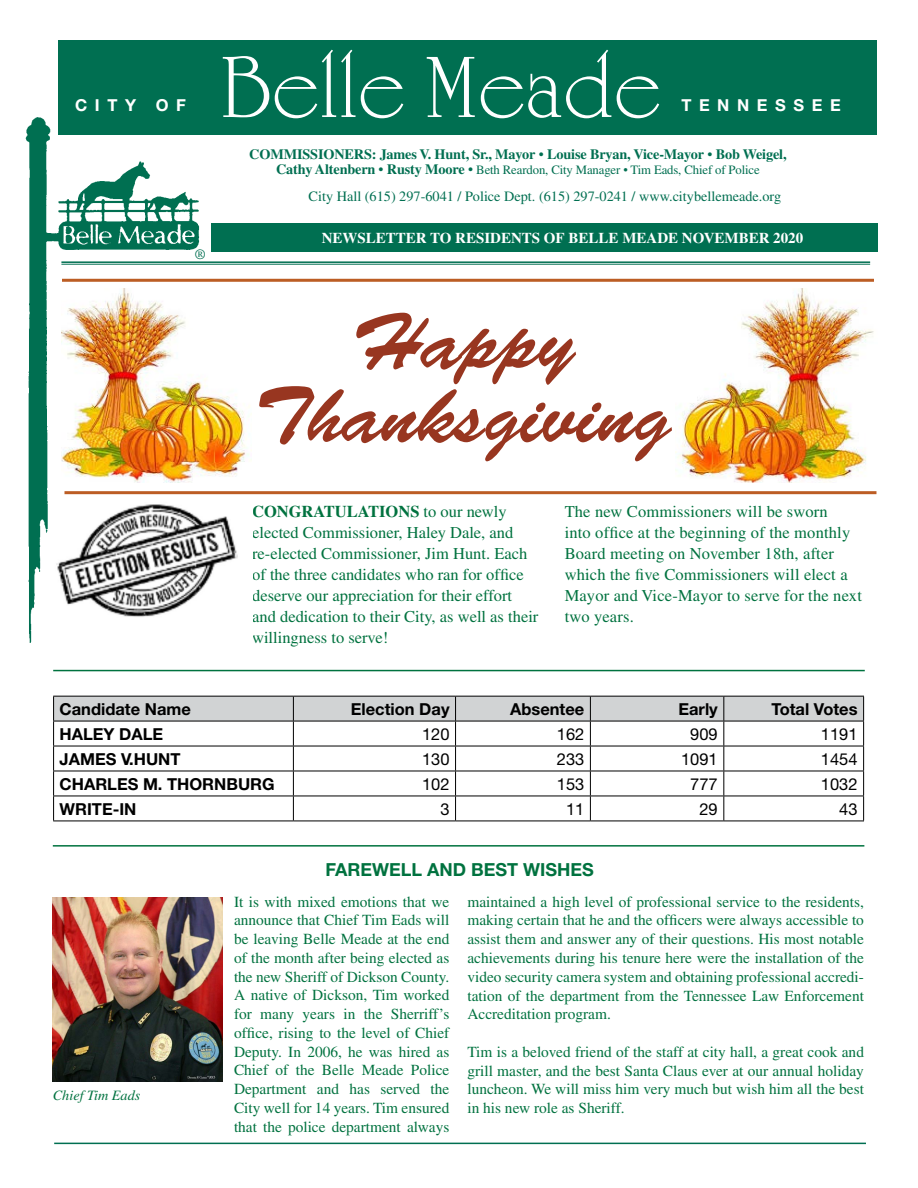
<style>
.page{position:relative;width:918px;height:1188px;background:#fff}
.page>*{position:absolute;margin:0;border:0;box-sizing:border-box;transform-origin:0 0}
.t1{font:90px "University Roman Plain";color:#fff}
.t2{font:79.5px/73.5px "Brush Script Std";color:#983620;text-align:center}
.t3{font:700 18px "Helvetica Neue";color:#00723f}
.t4{font:16.5px/21px "Times";color:#00723f}
.t5{font:700 16.5px "Helvetica Neue";color:#000}
.t6{font:16.5px "Helvetica Neue";color:#000}
.t7{font:700 16.5px "Helvetica Neue";letter-spacing:.46em;color:#fff}
.t8{font:15.3px/18.8px "Times";color:#00723f;text-align:justify}
.t9{font:700 15px "Times";color:#fff}
.t10{font:14.25px "Times";color:#006f51}
.t11{font:700 14.25px "Times";letter-spacing:-.01em;color:#006f51}
.t12{font:italic 14.25px "Times";color:#00723f}
.t13{font:12.75px "Times";letter-spacing:-.01em;color:#006f51}
.s1{font-weight:400}
.s2{font-weight:700;font-size:14.25px}
.s3{font-size:14.25px}
.s4{font-weight:700}
</style>
<div class="page">
<div style="left:58px;top:40px;width:820px;height:95px;background:#006f51"></div>
<div style="left:211px;top:223px;width:667px;height:28px;background:#006f51"></div>
<hr style="left:61px;top:261px;width:809px;height:2px;background:#006f51">
<hr style="left:61px;top:264px;width:809px;height:1px;background:#006f51">
<img style="left:25px;top:117px;width:180px;height:525px">
<hr style="left:54px;top:1143px;width:812px;height:1px;background:#006f51">
<hr style="left:53px;top:670px;width:812px;height:1px;background:#00723f">
<img style="left:676px;top:288px;width:198px;height:194px">
<hr style="left:64px;top:491px;width:812px;height:3px;background:#bc5d24">
<img style="left:54px;top:498px;width:184px;height:144px">
<svg style="left:53px;top:696px;width:811px;height:125px"></svg>
<hr style="left:53px;top:821px;width:240px;height:1px;background:#000">
<hr style="left:293px;top:821px;width:163px;height:1px;background:#000">
<hr style="left:456px;top:821px;width:134px;height:1px;background:#000">
<hr style="left:590px;top:821px;width:134px;height:1px;background:#000">
<hr style="left:724px;top:821px;width:140px;height:1px;background:#000">
<hr style="left:53px;top:845px;width:811px;height:2px;background:#00723f">
<img style="left:53px;top:898px;width:169px;height:184px">
<hr style="left:62px;top:279px;width:812px;height:3px;background:#bc5d24">
<img style="left:61px;top:288px;width:189px;height:194px">
<p class="t7" style="left:75px;top:95px;width:112px">CITY OF</p>
<p class="t10" style="left:195px;top:246px;width:12px">®</p>
<h1 class="t1" style="left:220px;top:33px;width:443px">Belle Meade</h1>
<p class="t7" style="left:681px;top:95px;width:161px">TENNESSEE</p>
<p class="t11" style="left:249px;top:146px;width:539px">COMMISSIONERS: James V. Hunt, Sr., Mayor <span class="s1">•</span> Louise Bryan, Vice-Mayor <span class="s1">•</span> Bob Weigel,</p>
<p class="t13" style="left:276px;top:163px;width:485px"><span class="s2">Cathy Altenbern</span> <span class="s3">•</span> <span class="s2">Rusty Moore</span> <span class="s3">•</span> Beth Reardon, City Manager • Tim Eads, Chief of Police</p>
<p class="t10" style="left:309px;top:188px;width:474px">City Hall (615) 297-6041 / Police Dept. (615) 297-0241 / www.citybellemeade.org</p>
<p class="t9" style="left:322px;top:229px;width:483px">NEWSLETTER TO RESIDENTS OF BELLE MEADE NOVEMBER 2020</p>
<h2 class="t2" style="left:255px;top:307px;width:418px">Happy<br>Thanksgiving</h2>
<p class="t4" style="left:252px;top:501px;width:288px"><span class="s4">CONGRATULATIONS</span> to our newly elected Commissioner, Haley Dale, and re-elected Commissioner, Jim Hunt. Each of the three candidates who ran for office deserve our appreciation for their effort and dedication to their City, as well as their willingness to serve!</p>
<p class="t4" style="left:565px;top:501px;width:299px">The new Commissioners will be sworn<br>into office at the beginning of the monthly Board meeting on November 18th, after which the five Commissioners will elect a Mayor and Vice-Mayor to serve for the next two years.</p>
<p class="t5" style="left:60px;top:699px;width:133px">Candidate Name</p>
<p class="t5" style="left:351px;top:699px;width:100px">Election Day</p>
<p class="t5" style="left:510px;top:699px;width:76px">Absentee</p>
<p class="t5" style="left:678px;top:699px;width:41px">Early</p>
<p class="t5" style="left:771px;top:699px;width:88px">Total Votes</p>
<p class="t5" style="left:60px;top:724px;width:105px">HALEY DALE</p>
<p class="t6" style="left:422px;top:724px;width:29px">120</p>
<p class="t6" style="left:557px;top:724px;width:29px">162</p>
<p class="t6" style="left:690px;top:724px;width:29px">909</p>
<p class="t6" style="left:821px;top:724px;width:38px">1191</p>
<p class="t5" style="left:60px;top:749px;width:123px">JAMES V.HUNT</p>
<p class="t6" style="left:422px;top:749px;width:29px">130</p>
<p class="t6" style="left:557px;top:749px;width:29px">233</p>
<p class="t6" style="left:681px;top:749px;width:38px">1091</p>
<p class="t6" style="left:821px;top:749px;width:38px">1454</p>
<p class="t5" style="left:60px;top:774px;width:217px">CHARLES M. THORNBURG</p>
<p class="t6" style="left:422px;top:774px;width:29px">102</p>
<p class="t6" style="left:557px;top:774px;width:29px">153</p>
<p class="t6" style="left:690px;top:774px;width:29px">777</p>
<p class="t6" style="left:821px;top:774px;width:38px">1032</p>
<p class="t5" style="left:60px;top:799px;width:78px">WRITE-IN</p>
<p class="t6" style="left:440px;top:799px;width:11px">3</p>
<p class="t6" style="left:566px;top:799px;width:20px">11</p>
<p class="t6" style="left:699px;top:799px;width:20px">29</p>
<p class="t6" style="left:839px;top:799px;width:20px">43</p>
<p class="t12" style="left:53px;top:1087px;width:89px">Chief Tim Eads</p>
<p class="t3" style="left:325px;top:858px;width:270px">FAREWELL AND BEST WISHES</p>
<p class="t8" style="left:234px;top:892px;width:217px">It is with mixed emotions that we announce that Chief Tim Eads will be leaving Belle Meade at the end of the month after being elected as the new Sheriff of Dickson County.<br>A native of Dickson, Tim worked for many years in the Sherriff’s office, rising to the level of Chief Deputy. In 2006, he was hired as Chief of the Belle Meade Police Department and has served the City well for 14 years. Tim ensured that the police department always</p>
<p class="t8" style="left:467px;top:892px;width:398px">maintained a high level of professional service to the residents, making certain that he and the officers were always accessible to assist them and answer any of their questions. His most notable achievements during his tenure here were the installation of the video security camera system and obtaining professional accredi&shy;tation of the department from the Tennessee Law Enforcement Accreditation program.</p>
<p class="t8" style="left:467px;top:1042px;width:398px">Tim is a beloved friend of the staff at city hall, a great cook and grill master, and the best Santa Claus ever at our annual holiday luncheon. We will miss him very much but wish him all the best in his new role as Sheriff.</p>
</div>
